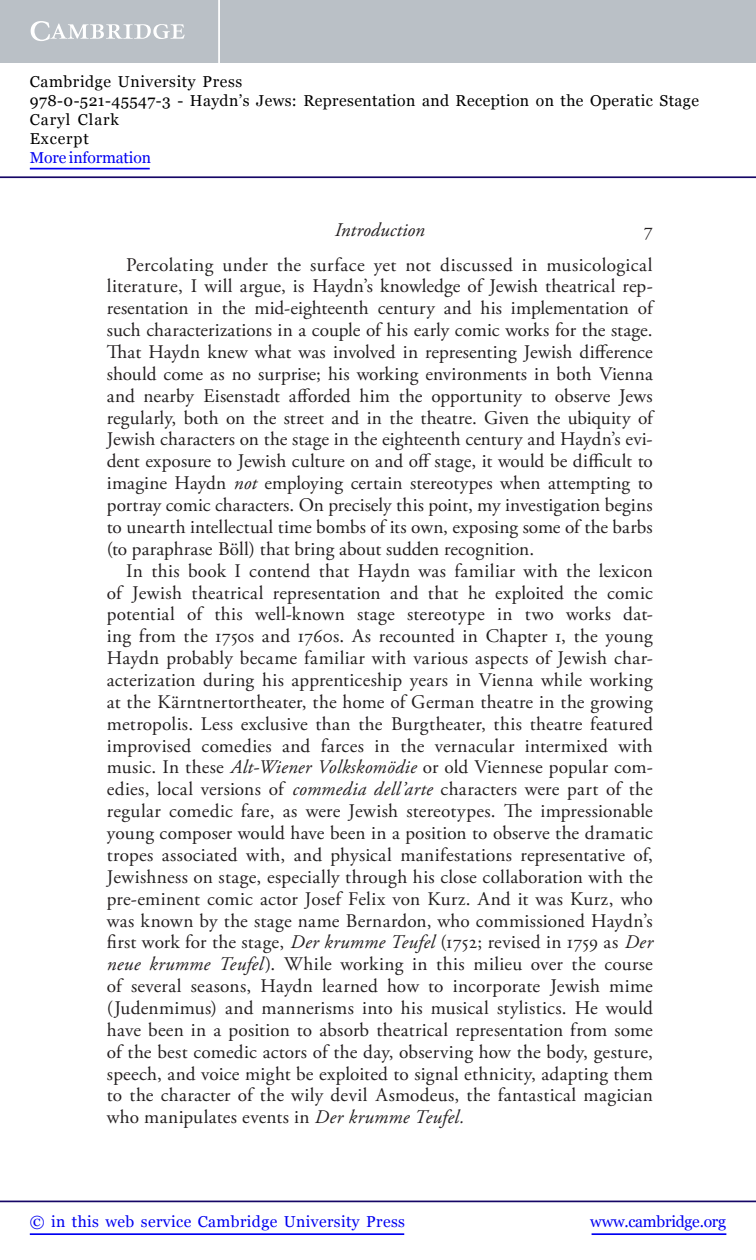
<style>
.page{position:relative;width:756px;height:1260px;background:#fff}
.page>*{position:absolute;margin:0;border:0;box-sizing:border-box;transform-origin:0 0}
.t1{font:19.25px/21.9px "Adobe Garamond Pro";letter-spacing:.005em;color:#231f20;text-align:justify}
.t2{font:italic 19.25px "Adobe Garamond Pro";letter-spacing:.005em;color:#231f20}
.t3{font:15.75px/18.9px "Georgia";letter-spacing:.025em;color:#000}
.t4{font:15.75px "Georgia";letter-spacing:.025em;color:#0000f1}
.t5{font:15.75px "Georgia";letter-spacing:-.015em;color:#0000f1}
.t6{font:15.75px "Georgia";letter-spacing:-.01em;color:#0000f1}
.s1{font-style:italic}
</style>
<div class="page">
<div style="left:0;top:0;width:756px;height:63px;background:#bac0c6"></div>
<svg style="left:31px;top:21px;width:154px;height:20px"></svg>
<hr style="left:218px;top:0;width:2px;height:63px;background:#fff">
<hr style="left:0;top:176px;width:756px;height:2px;background:#150666">
<hr style="left:0;top:1201px;width:756px;height:1px;background:#150666">
<hr style="left:592px;top:1233px;width:134px;height:2px;background:#0000f1">
<hr style="left:30px;top:1233px;width:374px;height:2px;background:#0000f1">
<hr style="left:30px;top:168px;width:120px;height:1px;background:#0000f1">
<p class="t3" style="left:30px;top:72px;width:671px">Cambridge University Press<br>978-0-521-45547-3 - Haydn’s Jews: Representation and Reception on the Operatic Stage Caryl Clark<br>Excerpt</p>
<p class="t6" style="left:30px;top:148px;width:123px">More information</p>
<p class="t2" style="left:335px;top:222px;width:92px">Introduction</p>
<p class="t1" style="left:126px;top:213px;width:528px;line-height:35px;text-align:right">7<br>Percolating under the surface yet not discussed in musicological</p>
<p class="t1" style="left:107px;top:277px;width:548px">literature, I will argue, is Haydn’s knowledge of Jewish theatrical rep&shy;resentation in the mid-eighteenth century and his implementation of such characterizations in a couple of his early comic works for the stage.<br>That Haydn knew what was involved in representing Jewish difference should come as no surprise; his working environments in both Vienna and nearby Eisenstadt afforded him the opportunity to observe Jews regularly, both on the street and in the theatre. Given the ubiquity of Jewish characters on the stage in the eighteenth century and Haydn’s evi&shy;dent exposure to Jewish culture on and off stage, it would be difficult to imagine Haydn <span class="s1">not</span> employing certain stereotypes when attempting to portray comic characters. On precisely this point, my investigation begins to unearth intellectual time bombs of its own, exposing some of the barbs (to paraphrase Böll) that bring about sudden recognition.</p>
<p class="t1" style="left:107px;top:561px;width:548px;text-indent:19px">In this book I contend that Haydn was familiar with the lexicon of Jewish theatrical representation and that he exploited the comic potential of this well-known stage stereotype in two works dat&shy;ing from the 1750s and 1760s. As recounted in Chapter 1, the young Haydn probably became familiar with various aspects of Jewish char&shy;acterization during his apprenticeship years in Vienna while working at the Kärntnertortheater, the home of German theatre in the growing metropolis. Less exclusive than the Burgtheater, this theatre featured improvised comedies and farces in the vernacular intermixed with music. In these <span class="s1">Alt-Wiener Volkskomödie</span> or old Viennese popular com&shy;edies, local versions of <span class="s1">commedia dell’arte</span> characters were part of the regular comedic fare, as were Jewish stereotypes. The impressionable young composer would have been in a position to observe the dramatic tropes associated with, and physical manifestations representative of, Jewishness on stage, especially through his close collaboration with the pre-eminent comic actor Josef Felix von Kurz. And it was Kurz, who was known by the stage name Bernardon, who commissioned Haydn’s first work for the stage, <span class="s1">Der krumme Teufel</span> (1752; revised in 1759 as <span class="s1">Der neue krumme Teufel</span>). While working in this milieu over the course of several seasons, Haydn learned how to incorporate Jewish mime (Judenmimus) and mannerisms into his musical stylistics. He would have been in a position to absorb theatrical representation from some of the best comedic actors of the day, observing how the body, gesture, speech, and voice might be exploited to signal ethnicity, adapting them to the character of the wily devil Asmodeus, the fantastical magician who manipulates events in <span class="s1">Der krumme Teufel.</span></p>
<p class="t4" style="left:30px;top:1213px;width:377px">© in this web service Cambridge University Press</p>
<p class="t5" style="left:590px;top:1213px;width:137px">www.cambridge.org</p>
</div>
